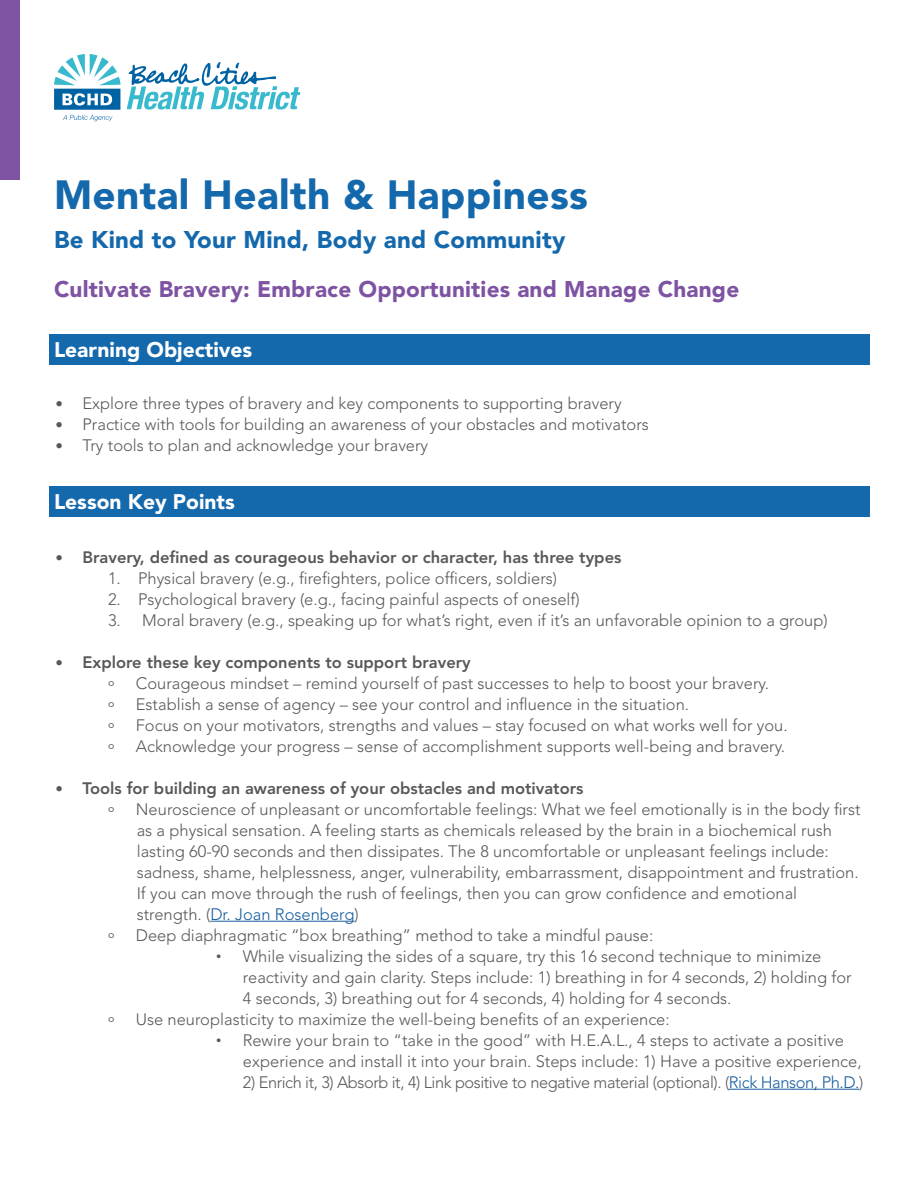
<style>
.page{position:relative;width:918px;height:1188px;background:#fff}
.page>*{position:absolute;margin:0;border:0;box-sizing:border-box;transform-origin:0 0}
.t1{font:900 40.5px "Avenir";letter-spacing:.01em;color:#1468ac}
.t2{font:900 24px "Avenir";letter-spacing:.01em;color:#1468ac}
.t3{font:900 22.5px "Avenir";letter-spacing:.01em;color:#7e53a2}
.t4{font:900 21px "Avenir";color:#fff}
.t5{font:300 16.5px "Avenir";color:#57585a}
.t6{font:800 16.5px "Avenir";color:#57585a}
.t7{font:300 16.5px "Avenir";letter-spacing:-.025em;color:#57585a}
.t8{font:300 16.5px "Avenir";color:#175d9e}
.s1{font-size:15px}
.s2{font-weight:300;font-size:15px}
.s3{color:#57585a}
.s4{font-size:10.5px}
.s5{color:#175d9e}
</style>
<div class="page">
<div style="left:49px;top:486px;width:820px;height:30px;background:#1468ac"></div>
<div style="left:49px;top:334px;width:820px;height:31px;background:#1468ac"></div>
<hr style="left:210px;top:921px;width:144px;height:1px;background:#175d9e">
<hr style="left:729px;top:1089px;width:130px;height:1px;background:#175d9e">
<svg style="left:127px;top:62px;width:173px;height:48px"></svg>
<svg style="left:54px;top:54px;width:67px;height:67px"></svg>
<div style="left:0;top:0;width:19px;height:179px;background:#7e53a2"></div>
<p class="t1" style="left:54px;top:171px;width:535px">Mental Health &amp; Happiness</p>
<p class="t2" style="left:54px;top:226px;width:513px">Be Kind to Your Mind, Body and Community</p>
<p class="t3" style="left:54px;top:275px;width:687px">Cultivate Bravery: Embrace Opportunities and Manage Change</p>
<p class="t4" style="left:54px;top:337px;width:200px">Learning Objectives</p>
<p class="t5" style="left:56px;top:393px;width:568px"><span class="s1">•</span> Explore three types of bravery and key components to supporting bravery</p>
<p class="t5" style="left:56px;top:414px;width:595px"><span class="s1">•</span> Practice with tools for building an awareness of your obstacles and motivators</p>
<p class="t5" style="left:56px;top:435px;width:374px"><span class="s1">•</span> Try tools to plan and acknowledge your bravery</p>
<p class="t4" style="left:54px;top:489px;width:182px">Lesson Key Points</p>
<p class="t6" style="left:56px;top:547px;width:567px"><span class="s2">•</span> Bravery, defined as courageous behavior or character, has three types</p>
<p class="t5" style="left:108px;top:568px;width:451px">1. Physical bravery (e.g., firefighters, police officers, soldiers)</p>
<p class="t5" style="left:108px;top:589px;width:473px">2. Psychological bravery (e.g., facing painful aspects of oneself)</p>
<p class="t5" style="left:108px;top:610px;width:721px">3. Moral bravery (e.g., speaking up for what’s right, even if it’s an unfavorable opinion to a group)</p>
<p class="t6" style="left:56px;top:652px;width:417px"><span class="s2">•</span> Explore these key components to support bravery</p>
<p class="t5" style="left:108px;top:678px;width:8px">º</p>
<p class="t5" style="left:136px;top:673px;width:635px">Courageous mindset – remind yourself of past successes to help to boost your bravery.</p>
<p class="t5" style="left:108px;top:699px;width:8px">º</p>
<p class="t5" style="left:136px;top:694px;width:555px">Establish a sense of agency – see your control and influence in the situation.</p>
<p class="t5" style="left:108px;top:720px;width:8px">º</p>
<p class="t5" style="left:136px;top:715px;width:653px">Focus on your motivators, strengths and values – stay focused on what works well for you.</p>
<p class="t5" style="left:108px;top:741px;width:8px">º</p>
<p class="t5" style="left:136px;top:736px;width:651px">Acknowledge your progress – sense of accomplishment supports well-being and bravery.</p>
<p class="t6" style="left:56px;top:778px;width:530px"><span class="s2">•</span> Tools for building an awareness of your obstacles and motivators</p>
<p class="t5" style="left:108px;top:804px;width:8px">º</p>
<p class="t5" style="left:136px;top:799px;width:726px">Neuroscience of unpleasant or uncomfortable feelings: What we feel emotionally is in the body first</p>
<p class="t5" style="left:137px;top:820px;width:697px">as a physical sensation. A feeling starts as chemicals released by the brain in a biochemical rush</p>
<p class="t5" style="left:137px;top:841px;width:694px">lasting 60-90 seconds and then dissipates. The 8 uncomfortable or unpleasant feelings include:</p>
<p class="t5" style="left:137px;top:862px;width:724px">sadness, shame, helplessness, anger, vulnerability, embarrassment, disappointment and frustration.</p>
<p class="t5" style="left:137px;top:883px;width:662px">If you can move through the rush of feelings, then you can grow confidence and emotional</p>
<p class="t8" style="left:137px;top:904px;width:224px"><span class="s3">strength. (</span>Dr. Joan Rosenberg<span class="s3">)</span></p>
<p class="t5" style="left:108px;top:930px;width:8px">º</p>
<p class="t5" style="left:136px;top:925px;width:519px">Deep diaphragmatic “box breathing” method to take a mindful pause:</p>
<p class="t5" style="left:216px;top:946px;width:607px"><span class="s4">•</span> While visualizing the sides of a square, try this 16 second technique to minimize</p>
<p class="t5" style="left:243px;top:967px;width:610px">reactivity and gain clarity. Steps include: 1) breathing in for 4 seconds, 2) holding for</p>
<p class="t5" style="left:243px;top:988px;width:490px">4 seconds, 3) breathing out for 4 seconds, 4) holding for 4 seconds.</p>
<p class="t5" style="left:108px;top:1014px;width:8px">º</p>
<p class="t5" style="left:136px;top:1009px;width:535px">Use neuroplasticity to maximize the well-being benefits of an experience:</p>
<p class="t5" style="left:216px;top:1030px;width:629px"><span class="s4">•</span> Rewire your brain to “take in the good” with H.E.A.L., 4 steps to activate a positive</p>
<p class="t5" style="left:243px;top:1051px;width:620px">experience and install it into your brain. Steps include: 1) Have a positive experience,</p>
<p class="t7" style="left:243px;top:1072px;width:622px">2) Enrich it, 3) Absorb it, 4) Link positive to negative material (optional). (<span class="s5">Rick Hanson, Ph.D.</span>)</p>
</div>
